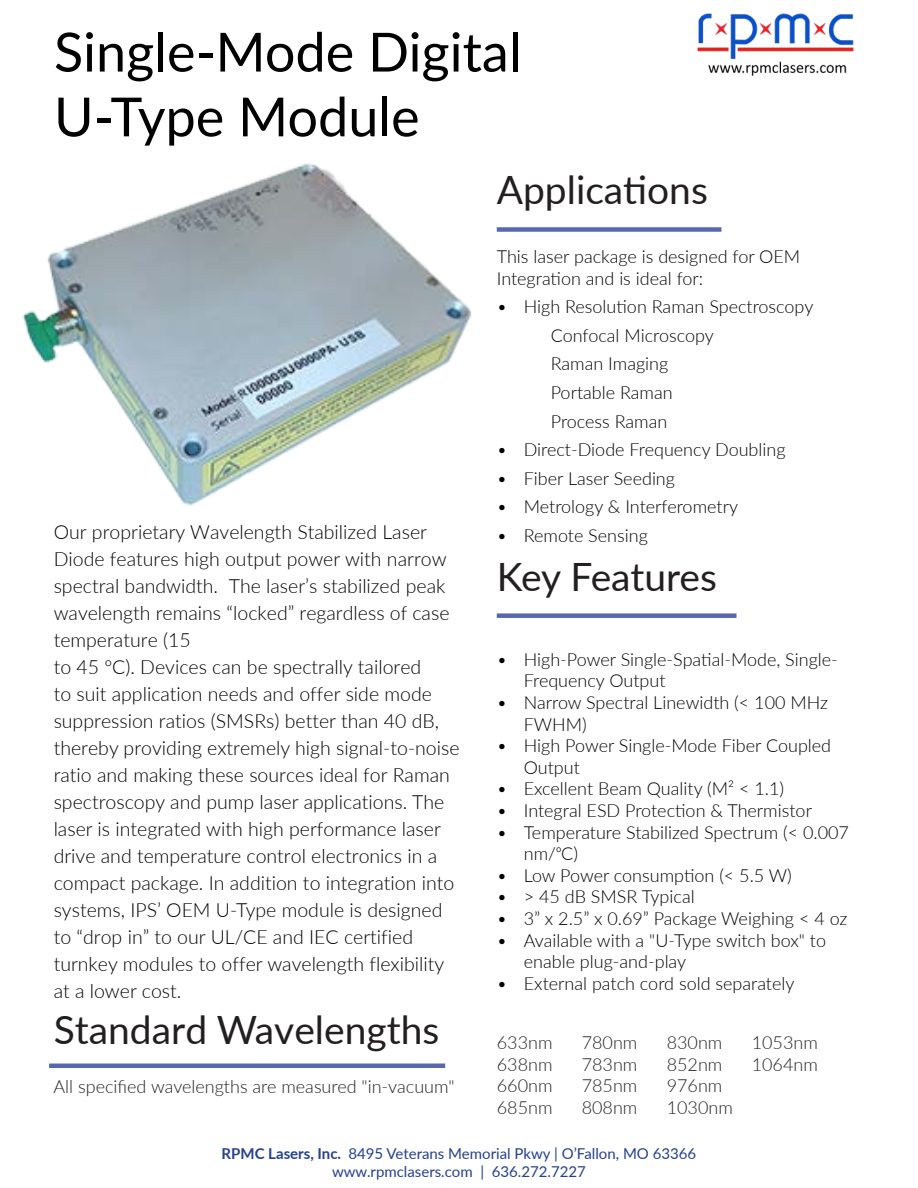
<style>
.page{position:relative;width:918px;height:1188px;background:#fff}
.page>*{position:absolute;margin:0;border:0;box-sizing:border-box;transform-origin:0 0}
.t1{font:54px/64.8px "Lato";color:#000}
.t2{font:39px "Lato";color:#231f20}
.t3{font:300 19.5px/27px "Lato";color:#000}
.t4{font:300 18px/21.6px "Lato";color:#000}
.t5{font:300 18px "Lato";color:#231f20}
.t6{font:15px/18px "Lato";color:#25408f;text-align:center}
.s1{font-weight:700}
</style>
<div class="page">
<div style="left:497px;top:613px;width:239px;height:5px;background:#5868b0"></div>
<div style="left:497px;top:227px;width:225px;height:5px;background:#5868b0"></div>
<img style="left:23px;top:163px;width:449px;height:343px">
<hr style="left:49px;top:1064px;width:396px;height:4px;background:#5868b0">
<img style="left:697px;top:13px;width:157px;height:62px">
<p class="t1" style="left:54px;top:17px;width:469px">Single-Mode Digital<br>U-Type Module</p>
<p class="t2" style="left:497px;top:162px;width:213px">Applications</p>
<p class="t3" style="left:54px;top:518px;width:407px">Our proprietary Wavelength Stabilized Laser Diode features high output power with narrow spectral bandwidth. The laser’s stabilized peak wavelength remains “locked” regardless of case temperature (15<br>to 45 ºC). Devices can be spectrally tailored<br>to suit application needs and offer side mode suppression ratios (SMSRs) better than 40 dB, thereby providing extremely high signal-to-noise ratio and making these sources ideal for Raman spectroscopy and pump laser applications. The laser is integrated with high performance laser drive and temperature control electronics in a compact package. In addition to integration into systems, IPS’ OEM U-Type module is designed to “drop in” to our UL/CE and IEC certified turnkey modules to offer wavelength flexibility at a lower cost.</p>
<p class="t2" style="left:54px;top:1002px;width:387px">Standard Wavelengths</p>
<p class="t5" style="left:54px;top:1074px;width:403px">All specified wavelengths are measured "in-vacuum"</p>
<p class="t4" style="left:497px;top:245px;width:305px">This laser package is designed for OEM<br>Integration and is ideal for:</p>
<p class="t4" style="left:497px;top:295px;width:318px">• High Resolution Raman Spectroscopy</p>
<p class="t4" style="left:551px;top:324px;width:165px">Confocal Microscopy</p>
<p class="t4" style="left:551px;top:352px;width:119px">Raman Imaging</p>
<p class="t4" style="left:551px;top:381px;width:123px">Portable Raman</p>
<p class="t4" style="left:551px;top:410px;width:118px">Process Raman</p>
<p class="t4" style="left:497px;top:438px;width:290px">• Direct-Diode Frequency Doubling</p>
<p class="t4" style="left:497px;top:467px;width:180px">• Fiber Laser Seeding</p>
<p class="t4" style="left:497px;top:495px;width:243px">• Metrology &amp; Interferometry</p>
<p class="t4" style="left:497px;top:524px;width:153px">• Remote Sensing</p>
<p class="t2" style="left:497px;top:549px;width:222px">Key Features</p>
<p class="t4" style="left:524px;top:648px;width:316px;text-indent:-27px">• High-Power Single-Spatial-Mode, Single-<br>Frequency Output</p>
<p class="t4" style="left:524px;top:691px;width:306px;text-indent:-27px">• Narrow Spectral Linewidth (&lt; 100 MHz<br>FWHM)</p>
<p class="t4" style="left:524px;top:734px;width:309px;text-indent:-27px">• High Power Single-Mode Fiber Coupled<br>Output</p>
<p class="t4" style="left:497px;top:778px;width:289px">• Excellent Beam Quality (M² &lt; 1.1)</p>
<p class="t4" style="left:497px;top:799px;width:317px">• Integral ESD Protection &amp; Thermistor</p>
<p class="t4" style="left:524px;top:821px;width:327px;text-indent:-27px">• Temperature Stabilized Spectrum (&lt; 0.007 nm/ᵒC)</p>
<p class="t4" style="left:497px;top:864px;width:297px">• Low Power consumption (&lt; 5.5 W)</p>
<p class="t4" style="left:497px;top:886px;width:199px">• &gt; 45 dB SMSR Typical</p>
<p class="t4" style="left:497px;top:907px;width:352px">• 3” x 2.5” x 0.69” Package Weighing &lt; 4 oz</p>
<p class="t4" style="left:524px;top:929px;width:304px;text-indent:-27px">• Available with a "U-Type switch box" to enable plug-and-play</p>
<p class="t4" style="left:497px;top:972px;width:299px">• External patch cord sold separately</p>
<p class="t5" style="left:497px;top:1030px;width:57px">633nm</p>
<p class="t5" style="left:582px;top:1030px;width:57px">780nm</p>
<p class="t5" style="left:667px;top:1030px;width:57px">830nm</p>
<p class="t5" style="left:752px;top:1030px;width:68px">1053nm</p>
<p class="t5" style="left:497px;top:1052px;width:57px">638nm</p>
<p class="t5" style="left:582px;top:1052px;width:57px">783nm</p>
<p class="t5" style="left:667px;top:1052px;width:57px">852nm</p>
<p class="t5" style="left:752px;top:1052px;width:68px">1064nm</p>
<p class="t5" style="left:497px;top:1073px;width:57px">660nm</p>
<p class="t5" style="left:582px;top:1073px;width:57px">785nm</p>
<p class="t5" style="left:667px;top:1073px;width:57px">976nm</p>
<p class="t5" style="left:497px;top:1095px;width:57px">685nm</p>
<p class="t5" style="left:582px;top:1095px;width:57px">808nm</p>
<p class="t5" style="left:667px;top:1095px;width:68px">1030nm</p>
<p class="t6" style="left:222px;top:1144px;width:476px"><span class="s1">RPMC Lasers, Inc.</span> 8495 Veterans Memorial Pkwy | O’Fallon, MO 63366 www.rpmclasers.com | 636.272.7227</p>
</div>
